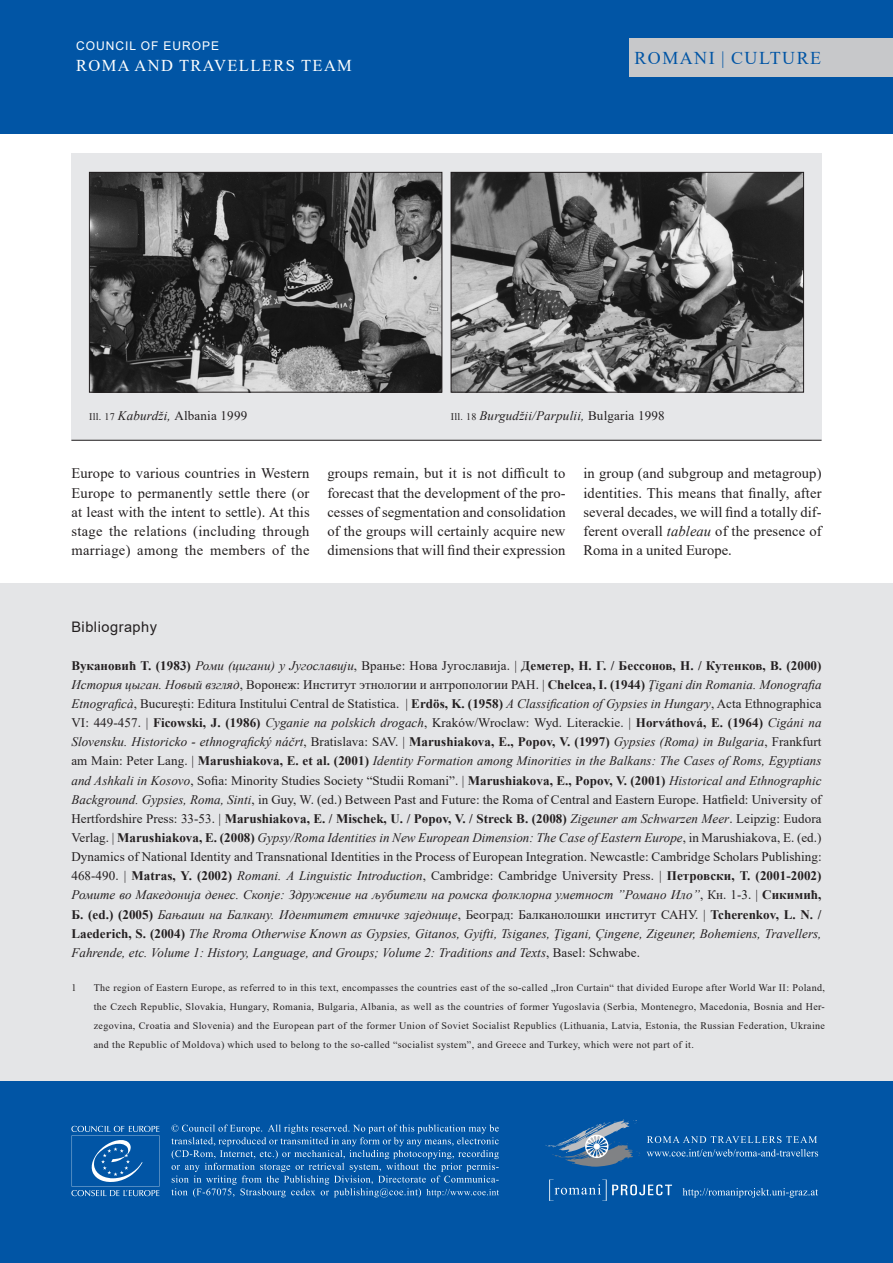
<style>
.page{position:relative;width:893px;height:1263px;background:#fff}
.page>*{position:absolute;margin:0;border:0;box-sizing:border-box;transform-origin:0 0}
.t1{font:18px "Times New Roman";letter-spacing:.08em;color:#0155a5}
.t2{font:16.5px "Times New Roman";letter-spacing:.085em;color:#fff}
.t3{font:14.55px/19.2px "Times New Roman";letter-spacing:.005em;color:#231f20;text-align:justify}
.t4{font:14.55px "Arial";letter-spacing:.035em;color:#231f20}
.t5{font:italic 13.05px/19.2px "Times New Roman";letter-spacing:.005em;color:#231f20;text-align:justify}
.t6{font:13.05px "Times New Roman";letter-spacing:.015em;color:#231f20}
.t7{font:12px "Arial";letter-spacing:.085em;color:#fff}
.t8{font:10.05px/19.2px "Times New Roman";letter-spacing:.035em;color:#231f20;text-align:justify}
.s1{font-size:10.05px}
.s2{font-style:italic}
.s3{font-style:normal;font-size:10.05px}
.s4{font-style:normal}
.s5{font-weight:700;font-style:normal}
</style>
<div class="page">
<div style="left:0;top:584px;width:893px;height:650px;background:#e4e5e7"></div>
<div style="left:0;top:0;width:893px;height:134px;background:#0155a5"></div>
<div style="left:630px;top:38px;width:263px;height:39px;background:#c7c8ca"></div>
<div style="left:0;top:1081px;width:893px;height:182px;background:#0155a5"></div>
<div style="left:72px;top:153px;width:749px;height:287px;background:#e6e7e9"></div>
<img style="left:453px;top:174px;width:349px;height:216px">
<div style="left:451px;top:172px;width:353px;height:220px;border:1px solid #231f20"></div>
<img style="left:91px;top:174px;width:349px;height:216px">
<div style="left:89px;top:172px;width:353px;height:220px;border:1px solid #231f20"></div>
<hr style="left:71px;top:440px;width:750px;height:1px;background:#231f20">
<svg style="left:171px;top:1124px;width:328px;height:73px"></svg>
<svg style="left:549px;top:1179px;width:123px;height:22px"></svg>
<svg style="left:545px;top:1119px;width:95px;height:48px"></svg>
<svg style="left:647px;top:1149px;width:171px;height:7px"></svg>
<svg style="left:647px;top:1136px;width:170px;height:7px"></svg>
<svg style="left:71px;top:1126px;width:88px;height:70px"></svg>
<svg style="left:682px;top:1188px;width:136px;height:9px"></svg>
<p class="t7" style="left:76px;top:37px;width:145px">COUNCIL OF EUROPE</p>
<p class="t2" style="left:76px;top:54px;width:277px">ROMA AND TRAVELLERS TEAM</p>
<p class="t1" style="left:634px;top:45px;width:188px">ROMANI | CULTURE</p>
<p class="t6" style="left:89px;top:407px;width:159px"><span class="s1">Ill. 17</span> <span class="s2">Kaburdži,</span> Albania 1999</p>
<p class="t5" style="left:451px;top:406px;width:215px"><span class="s3">Ill. 18</span> Burgudžii/Parpulii, <span class="s4">Bulgaria 1998</span></p>
<p class="t3" style="left:71px;top:463px;width:240px">Europe to various countries in Western Europe to permanently settle there (or at least with the intent to settle). At this stage the relations (including through marriage) among the members of the</p>
<p class="t3" style="left:327px;top:463px;width:240px">groups remain, but it is not difficult to forecast that the development of the pro&shy;cesses of segmentation and consolidation of the groups will certainly acquire new dimensions that will find their expression</p>
<p class="t3" style="left:583px;top:463px;width:240px">in group (and subgroup and metagroup) identities. This means that finally, after several decades, we will find a totally dif&shy;ferent overall <span class="s2">tableau</span> of the presence of Roma in a united Europe.</p>
<p class="t4" style="left:71px;top:616px;width:87px">Bibliography</p>
<p class="t5" style="left:71px;top:655px;width:752px"><span class="s5">Вукановиħ T. (1983)</span> Роми (цигани) у Jугославиjи<span class="s4">, Вранье: Нова Jугославиjа. |</span> <span class="s5">Деметер, Н. Г. / Бессонов, Н. / Кутенков, В. (2000)<br></span>История цыган. Новый взгляд<span class="s4">, Воронеж: Институт этнологии и антропологии РАН. |</span> <span class="s5">Chelcea, I. (1944)</span> Ţigani din Romania. Monografia Etnograficà<span class="s4">, Bucureşti: Editura Institului Central de Statistica. |</span> <span class="s5">Erdös, K. (1958)</span> A Classification of Gypsies in Hungary<span class="s4">, Acta Ethnographica VI: 449-457. |</span> <span class="s5">Ficowski, J. (1986)</span> Cyganie na polskich drogach<span class="s4">, Kraków/Wroclaw: Wyd. Literackie. |</span> <span class="s5">Horváthová, E. (1964)</span> Cigáni na Slovensku. Historicko - ethnografický náčrt<span class="s4">, Bratislava: SAV. |</span> <span class="s5">Marushiakova, E., Popov, V. (1997)</span> Gypsies (Roma) in Bulgaria<span class="s4">, Frankfurt am Main: Peter Lang. |</span> <span class="s5">Marushiakova, E. et al. (2001)</span> Identity Formation among Minorities in the Balkans: The Cases of Roms, Egyptians and Ashkali in Kosovo<span class="s4">, Sofia: Minority Studies Society “Studii Romani”. |</span> <span class="s5">Marushiakova, E., Popov, V. (2001)</span> Historical and Ethnographic Background. Gypsies, Roma, Sinti<span class="s4">, in Guy, W. (ed.) Between Past and Future: the Roma of Central and Eastern Europe. Hatfield: University of Hertfordshire Press: 33-53. |</span> <span class="s5">Marushiakova, E. / Mischek, U. / Popov, V. / Streck B. (2008)</span> Zigeuner am Schwarzen Meer<span class="s4">. Leipzig: Eudora Verlag. |</span> <span class="s5">Marushiakova, E. (2008)</span> Gypsy/Roma Identities in New European Dimension: The Case of Eastern Europe<span class="s4">, in Marushiakova, Е. (ed.)<br>Dynamics of National Identity and Transnational Identities in the Process of European Integration. Newcastle: Cambridge Scholars Publishing:<br>468-490. |</span> <span class="s5">Matras, Y. (2002)</span> Romani. A Linguistic Introduction<span class="s4">, Cambridge: Cambridge University Press. |</span> <span class="s5">Петровски, Т. (2001-2002)<br></span>Ромите во Македониjа денес. Скопjе: Здружение на љубители на ромска фолклорна уметност ”Романо Ило”<span class="s4">, Кн. 1-3. |</span> <span class="s5">Сикимиħ, Б. (ed.) (2005)</span> Бањаши на Балкану. Идентитет етничке заjеднице<span class="s4">, Београд: Балканолошки институт САНУ. |</span> <span class="s5">Tcherenkov, L. N. / Laederich, S. (2004)</span> The Rroma Otherwise Known as Gypsies, Gitanos, Gyifti, Tsiganes, Ţigani, Çingene, Zigeuner, Bohemiens, Travellers, Fahrende, etc. Volume 1: History, Language, and Groups; Volume 2: Traditions and Texts<span class="s4">, Basel: Schwabe.</span></p>
<p class="t8" style="left:71px;top:977px;width:7px">1</p>
<p class="t8" style="left:94px;top:977px;width:733px">The region of Eastern Europe, as referred to in this text, encompasses the countries east of the so-called „Iron Curtain“ that divided Europe after World War II: Poland, the Czech Republic, Slovakia, Hungary, Romania, Bulgaria, Albania, as well as the countries of former Yugoslavia (Serbia, Montenegro, Macedonia, Bosnia and Her&shy;zegovina, Croatia and Slovenia) and the European part of the former Union of Soviet Socialist Republics (Lithuania, Latvia, Estonia, the Russian Federation, Ukraine and the Republic of Moldova) which used to belong to the so-called “socialist system”, and Greece and Turkey, which were not part of it.</p>
</div>
